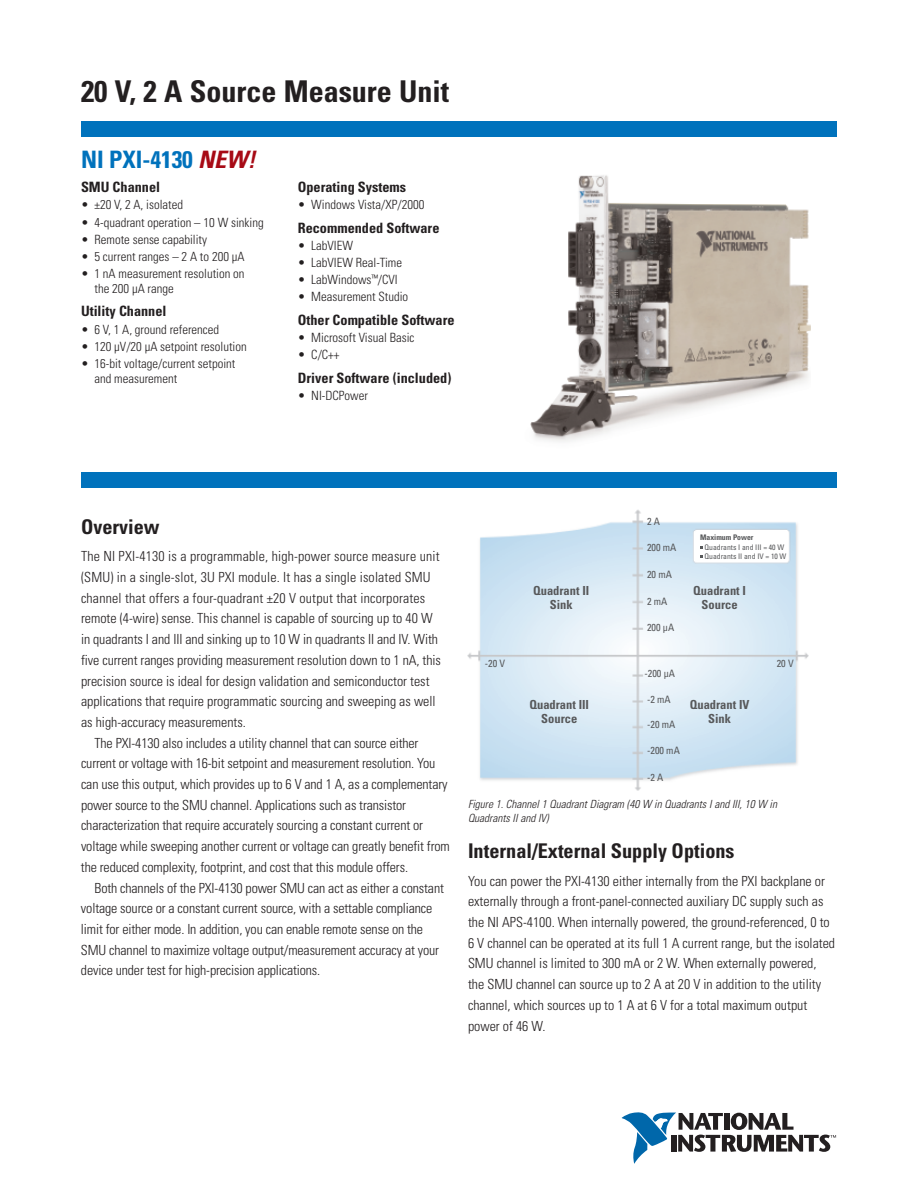
<style>
.page{position:relative;width:918px;height:1188px;background:#fff}
.page>*{position:absolute;margin:0;border:0;box-sizing:border-box;transform-origin:0 0}
.t1{font:700 condensed 30px "Univers";color:#231f20}
.t2{font:700 condensed 24px "Univers";color:#0072bc}
.t3{font:700 condensed 20.25px "Univers";color:#231f20}
.t4{font:700 condensed 14.25px "Univers";color:#231f20}
.t5{font:300 condensed 13.95px/20.7px "Univers";letter-spacing:-.005em;color:#231f20}
.t6{font:300 condensed 13.95px "Univers";letter-spacing:.015em;color:#231f20}
.t7{font:300 condensed 12.75px/15px "Univers";color:#231f20}
.t8{font:700 condensed 12.45px/14.4px "Univers";color:#57585a;text-align:center}
.t9{font:italic 300 condensed 11.25px/13.8px "Univers";color:#231f20}
.t10{font:condensed 10.2px "Univers";color:#57585a}
.t11{font:condensed 7.65px/8.9px "Univers";color:#57585a}
.t12{font:700 condensed 7.65px "Univers";color:#57585a}
.s1{font-style:italic;color:#a70a15}
</style>
<div class="page">
<div style="left:81px;top:122px;width:756px;height:15px;background:#0072bc"></div>
<div style="left:81px;top:472px;width:756px;height:16px;background:#0072bc"></div>
<img style="left:530px;top:175px;width:281px;height:267px">
<svg style="left:622px;top:1113px;width:214px;height:51px"></svg>
<img style="left:467px;top:510px;width:342px;height:281px">
<h1 class="t1" style="left:81px;top:80px;width:370px">20 V, 2 A Source Measure Unit</h1>
<h2 class="t2" style="left:81px;top:151px;width:176px">NI PXI-4130 <span class="s1">NEW!</span></h2>
<p class="t4" style="left:81px;top:182px;width:81px">SMU Channel</p>
<p class="t7" style="left:81px;top:198px;width:104px">• ±20 V, 2 A, isolated</p>
<p class="t7" style="left:81px;top:216px;width:184px">• 4-quadrant operation – 10 W sinking</p>
<p class="t7" style="left:81px;top:233px;width:128px">• Remote sense capability</p>
<p class="t7" style="left:81px;top:250px;width:165px">• 5 current ranges – 2 A to 200 µA</p>
<p class="t7" style="left:94px;top:267px;width:152px;text-indent:-13px">• 1 nA measurement resolution on the 200 µA range</p>
<p class="t4" style="left:81px;top:306px;width:87px">Utility Channel</p>
<p class="t7" style="left:81px;top:323px;width:140px">• 6 V, 1 A, ground referenced</p>
<p class="t7" style="left:81px;top:340px;width:167px">• 120 µV/20 µA setpoint resolution</p>
<p class="t7" style="left:94px;top:357px;width:142px;text-indent:-13px">• 16-bit voltage/current setpoint and measurement</p>
<p class="t4" style="left:298px;top:182px;width:110px">Operating Systems</p>
<p class="t7" style="left:298px;top:198px;width:128px">• Windows Vista/XP/2000</p>
<p class="t4" style="left:298px;top:222px;width:143px">Recommended Software</p>
<p class="t7" style="left:298px;top:239px;width:57px">• LabVIEW</p>
<p class="t7" style="left:298px;top:256px;width:106px">• LabVIEW Real-Time</p>
<p class="t7" style="left:298px;top:273px;width:101px">• LabWindows<sup>™</sup>/CVI</p>
<p class="t7" style="left:298px;top:291px;width:112px">• Measurement Studio</p>
<p class="t4" style="left:298px;top:315px;width:158px">Other Compatible Software</p>
<p class="t7" style="left:298px;top:331px;width:118px">• Microsoft Visual Basic</p>
<p class="t7" style="left:298px;top:348px;width:43px">• C/C++</p>
<p class="t4" style="left:298px;top:372px;width:155px">Driver Software (included)</p>
<p class="t7" style="left:298px;top:389px;width:72px">• NI-DCPower</p>
<h3 class="t3" style="left:81px;top:519px;width:80px">Overview</h3>
<p class="t6" style="left:81px;top:551px;width:360px">The NI PXI-4130 is a programmable, high-power source measure unit</p>
<p class="t6" style="left:81px;top:572px;width:351px">(SMU) in a single-slot, 3U PXI module. It has a single isolated SMU</p>
<p class="t6" style="left:81px;top:593px;width:346px">channel that offers a four-quadrant ±20 V output that incorporates</p>
<p class="t5" style="left:81px;top:609px;width:353px">remote (4-wire) sense. This channel is capable of sourcing up to 40 W</p>
<p class="t5" style="left:81px;top:630px;width:359px">in quadrants I and III and sinking up to 10 W in quadrants II and IV. With</p>
<p class="t5" style="left:81px;top:651px;width:361px">five current ranges providing measurement resolution down to 1 nA, this</p>
<p class="t5" style="left:81px;top:671px;width:350px">precision source is ideal for design validation and semiconductor test</p>
<p class="t5" style="left:81px;top:692px;width:356px">applications that require programmatic sourcing and sweeping as well</p>
<p class="t5" style="left:81px;top:713px;width:166px">as high-accuracy measurements.</p>
<p class="t5" style="left:94px;top:734px;width:325px">The PXI-4130 also includes a utility channel that can source either</p>
<p class="t5" style="left:81px;top:754px;width:356px">current or voltage with 16-bit setpoint and measurement resolution. You</p>
<p class="t5" style="left:81px;top:775px;width:368px">can use this output, which provides up to 6 V and 1 A, as a complementary</p>
<p class="t5" style="left:81px;top:796px;width:327px">power source to the SMU channel. Applications such as transistor</p>
<p class="t5" style="left:81px;top:816px;width:344px">characterization that require accurately sourcing a constant current or</p>
<p class="t5" style="left:81px;top:837px;width:370px">voltage while sweeping another current or voltage can greatly benefit from</p>
<p class="t5" style="left:81px;top:858px;width:329px">the reduced complexity, footprint, and cost that this module offers.</p>
<p class="t5" style="left:94px;top:878px;width:351px">Both channels of the PXI-4130 power SMU can act as either a constant</p>
<p class="t5" style="left:81px;top:899px;width:353px">voltage source or a constant current source, with a settable compliance</p>
<p class="t5" style="left:81px;top:920px;width:344px">limit for either mode. In addition, you can enable remote sense on the</p>
<p class="t5" style="left:81px;top:941px;width:360px">SMU channel to maximize voltage output/measurement accuracy at your</p>
<p class="t5" style="left:81px;top:961px;width:241px">device under test for high-precision applications.</p>
<p class="t8" style="left:533px;top:584px;width:58px">Quadrant II<br>Sink</p>
<p class="t10" style="left:647px;top:517px;width:15px">2A</p>
<p class="t10" style="left:647px;top:543px;width:31px">200 mA</p>
<p class="t10" style="left:647px;top:570px;width:26px">20 mA</p>
<p class="t10" style="left:647px;top:597px;width:22px">2 mA</p>
<p class="t10" style="left:647px;top:624px;width:29px">200 µA</p>
<p class="t12" style="left:700px;top:534px;width:55px">Maximum Power</p>
<p class="t11" style="left:704px;top:544px;width:83px">Quadrants I and III = 40 W<br>Quadrants II and IV = 10 W</p>
<p class="t8" style="left:693px;top:584px;width:54px">Quadrant I<br>Source</p>
<p class="t10" style="left:485px;top:659px;width:22px">-20 V</p>
<p class="t10" style="left:777px;top:659px;width:18px">20 V</p>
<p class="t10" style="left:645px;top:670px;width:32px">-200 µA</p>
<p class="t10" style="left:647px;top:696px;width:25px">-2 mA</p>
<p class="t8" style="left:529px;top:698px;width:61px">Quadrant III<br>Source</p>
<p class="t8" style="left:690px;top:698px;width:61px">Quadrant IV<br>Sink</p>
<p class="t10" style="left:647px;top:721px;width:30px">-20 mA</p>
<p class="t10" style="left:647px;top:747px;width:34px">-200 mA</p>
<p class="t10" style="left:647px;top:773px;width:18px">-2 A</p>
<p class="t9" style="left:468px;top:798px;width:311px">Figure 1. Channel 1 Quadrant Diagram (40 W in Quadrants I and III, 10 W in<br>Quadrants II and IV)</p>
<h3 class="t3" style="left:468px;top:843px;width:268px">Internal/External Supply Options</h3>
<p class="t5" style="left:468px;top:872px;width:369px">You can power the PXI-4130 either internally from the PXI backplane or externally through a front-panel-connected auxiliary DC supply such as the NI APS-4100. When internally powered, the ground-referenced, 0 to 6 V channel can be operated at its full 1 A current range, but the isolated SMU channel is limited to 300 mA or 2 W. When externally powered, the SMU channel can source up to 2 A at 20 V in addition to the utility channel, which sources up to 1 A at 6 V for a total maximum output power of 46 W.</p>
</div>
